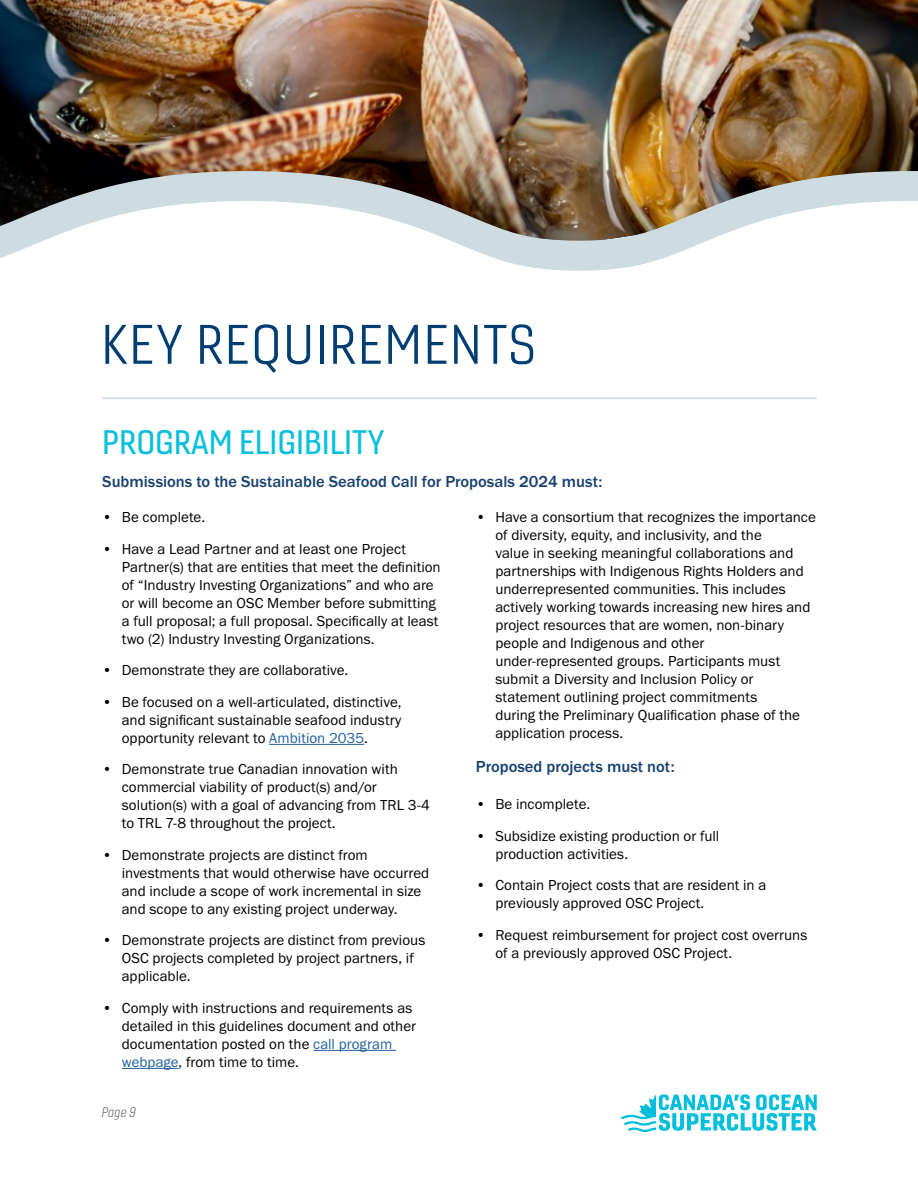
<style>
.page{position:relative;width:918px;height:1188px;background:#fff}
.page>*{position:absolute;margin:0;border:0;box-sizing:border-box;transform-origin:0 0}
.t1{font:54px "Gineso Nor Boo";letter-spacing:.025em;color:#003d70}
.t2{font:33px "Gineso Nor Med";color:#08c0de}
.t3{font:500 16.5px "Franklin Gothic URW";color:#18406f}
.t4{font:15px/18px "Franklin Gothic URW Boo";color:#000}
.t5{font:13.5px "Gineso Nor Lig It";color:#58595b}
.s1{color:#215e9e}
</style>
<div class="page">
<hr style="left:102px;top:397px;width:715px;height:2px;background:#cedce1">
<hr style="left:269px;top:744px;width:95px;height:1px;background:#215e9e">
<hr style="left:313px;top:1050px;width:83px;height:1px;background:#215e9e">
<hr style="left:122px;top:1068px;width:57px;height:1px;background:#215e9e">
<img style="left:0;top:0;width:918px;height:155px">
<img style="left:0;top:155px;width:918px;height:116px">
<svg style="left:621px;top:1094px;width:196px;height:38px"></svg>
<h1 class="t1" style="left:101px;top:311px;width:436px">KEY REQUIREMENTS</h1>
<h2 class="t2" style="left:102px;top:421px;width:284px">PROGRAM ELIGIBILITY</h2>
<p class="t3" style="left:102px;top:471px;width:502px">Submissions to the Sustainable Seafood Call for Proposals 2024 must:</p>
<p class="t4" style="left:102px;top:508px;width:104px">• Be complete.</p>
<p class="t4" style="left:122px;top:540px;width:320px;text-indent:-20px">• Have a Lead Partner and at least one Project Partner(s) that are entities that meet the definition of “Industry Investing Organizations” and who are or will become an OSC Member before submitting a full proposal; a full proposal. Specifically at least two (2) Industry Investing Organizations.</p>
<p class="t4" style="left:102px;top:661px;width:248px">• Demonstrate they are collaborative.</p>
<p class="t4" style="left:122px;top:693px;width:281px;text-align:justify;text-indent:-20px">• Be focused on a well-articulated, distinctive, and significant sustainable seafood industry opportunity relevant to <span class="s1">Ambition 2035</span>.</p>
<p class="t4" style="left:122px;top:760px;width:310px;text-indent:-20px">• Demonstrate true Canadian innovation with commercial viability of product(s) and/or solution(s) with a goal of advancing from TRL 3-4 to TRL 7-8 throughout the project.</p>
<p class="t4" style="left:122px;top:846px;width:309px;text-indent:-20px">• Demonstrate projects are distinct from investments that would otherwise have occurred and include a scope of work incremental in size and scope to any existing project underway.</p>
<p class="t4" style="left:122px;top:931px;width:305px;text-indent:-20px">• Demonstrate projects are distinct from previous<br>OSC projects completed by project partners, if applicable.</p>
<p class="t4" style="left:122px;top:999px;width:296px;text-indent:-20px">• Comply with instructions and requirements as detailed in this guidelines document and other documentation posted on the <span class="s1">call program webpage</span>, from time to time.</p>
<p class="t4" style="left:495px;top:508px;width:322px;text-indent:-20px">• Have a consortium that recognizes the importance of diversity, equity, and inclusivity, and the<br>value in seeking meaningful collaborations and partnerships with Indigenous Rights Holders and underrepresented communities. This includes actively working towards increasing new hires and project resources that are women, non-binary people and Indigenous and other under-represented groups. Participants must submit a Diversity and Inclusion Policy or statement outlining project commitments<br>during the Preliminary Qualification phase of the application process.</p>
<p class="t3" style="left:476px;top:756px;width:200px">Proposed projects must not:</p>
<p class="t4" style="left:476px;top:795px;width:116px">• Be incomplete.</p>
<p class="t4" style="left:495px;top:827px;width:226px;text-indent:-20px">• Subsidize existing production or full production activities.</p>
<p class="t4" style="left:495px;top:876px;width:273px;text-indent:-20px">• Contain Project costs that are resident in a previously approved OSC Project.</p>
<p class="t4" style="left:495px;top:926px;width:313px;text-indent:-20px">• Request reimbursement for project cost overruns of a previously approved OSC Project.</p>
<p class="t5" style="left:102px;top:1104px;width:36px">Page 9</p>
</div>
